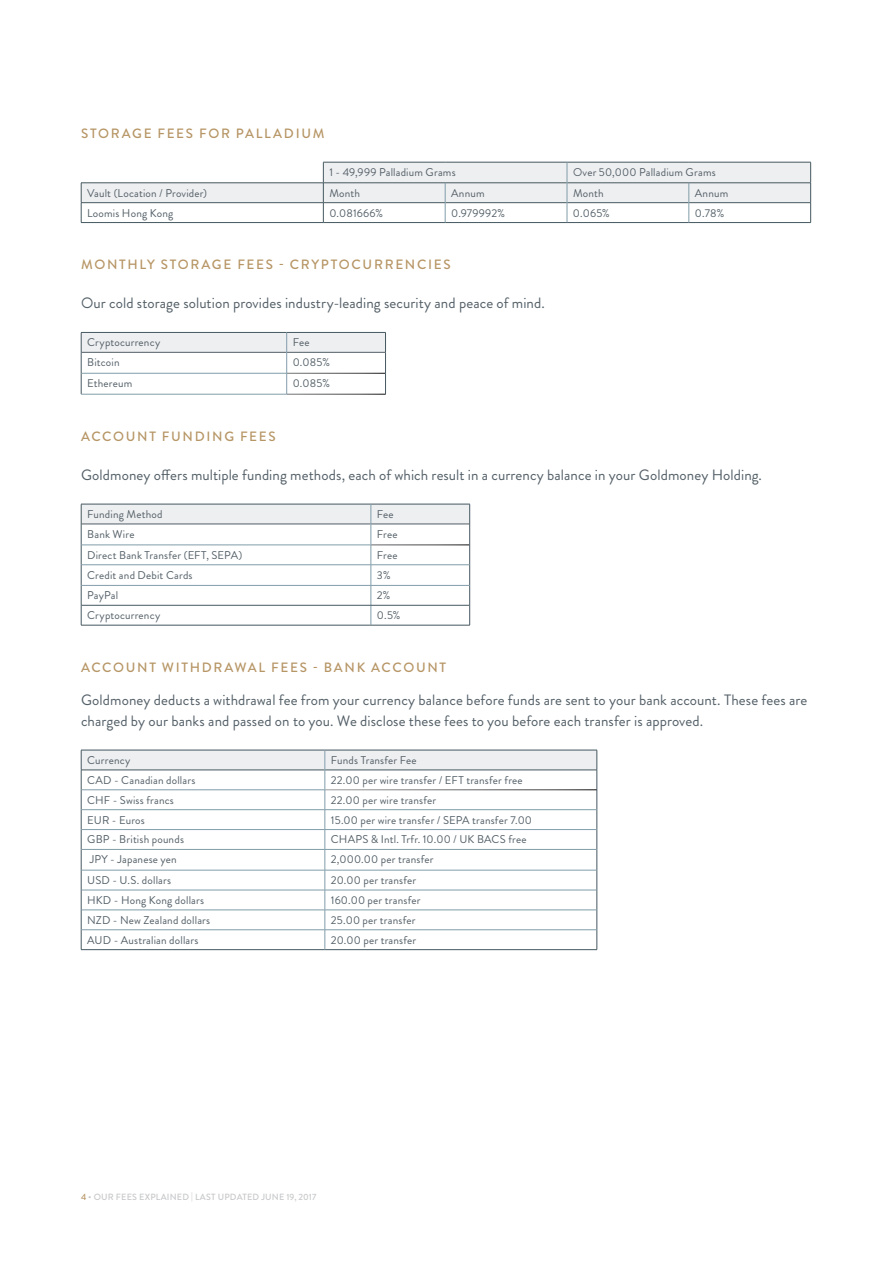
<style>
.page{position:relative;width:893px;height:1263px;background:#fff}
.page>*{position:absolute;margin:0;border:0;box-sizing:border-box;transform-origin:0 0}
.t1{font:15px/21px "Brandon Grotesque";letter-spacing:.005em;color:#535f67}
.t2{font:500 13.5px "Brandon Grotesque";letter-spacing:.125em;color:#b79666}
.t3{font:11.25px "Brandon Grotesque";letter-spacing:.015em;color:#535f67}
.t4{font:500 9px "Brandon Grotesque";letter-spacing:.02em;color:#c7c8ca}
.s1{color:#b79666}
</style>
<div class="page">
<hr style="left:323px;top:222px;width:122px;height:1px;background:#455860">
<hr style="left:445px;top:222px;width:122px;height:1px;background:#455860">
<hr style="left:567px;top:222px;width:122px;height:1px;background:#455860">
<hr style="left:689px;top:222px;width:122px;height:1px;background:#455860">
<hr style="left:81px;top:222px;width:242px;height:1px;background:#455860">
<svg style="left:81px;top:162px;width:730px;height:60px"></svg>
<hr style="left:81px;top:394px;width:206px;height:1px;background:#819da9">
<svg style="left:81px;top:332px;width:305px;height:62px"></svg>
<hr style="left:81px;top:625px;width:290px;height:1px;background:#455860">
<hr style="left:371px;top:625px;width:99px;height:1px;background:#455860">
<svg style="left:81px;top:504px;width:389px;height:121px"></svg>
<hr style="left:81px;top:605px;width:290px;height:1px;background:#455860">
<hr style="left:371px;top:605px;width:98px;height:1px;background:#455860">
<hr style="left:81px;top:949px;width:244px;height:1px;background:#455860">
<hr style="left:325px;top:949px;width:272px;height:1px;background:#455860">
<svg style="left:81px;top:750px;width:517px;height:199px"></svg>
<p class="t2" style="left:81px;top:124px;width:245px">STORAGE FEES FOR PALLADIUM</p>
<p class="t3" style="left:329px;top:164px;width:128px">1 - 49,999 Palladium Grams</p>
<p class="t3" style="left:573px;top:164px;width:144px">Over 50,000 Palladium Grams</p>
<p class="t3" style="left:87px;top:185px;width:121px">Vault (Location / Provider)</p>
<p class="t3" style="left:329px;top:185px;width:32px">Month</p>
<p class="t3" style="left:451px;top:185px;width:35px">Annum</p>
<p class="t3" style="left:573px;top:185px;width:32px">Month</p>
<p class="t3" style="left:695px;top:185px;width:35px">Annum</p>
<p class="t3" style="left:87px;top:205px;width:88px">Loomis Hong Kong</p>
<p class="t3" style="left:329px;top:205px;width:55px">0.081666%</p>
<p class="t3" style="left:451px;top:205px;width:56px">0.979992%</p>
<p class="t3" style="left:573px;top:205px;width:38px">0.065%</p>
<p class="t3" style="left:695px;top:205px;width:31px">0.78%</p>
<p class="t2" style="left:81px;top:255px;width:371px">MONTHLY STORAGE FEES - CRYPTOCURRENCIES</p>
<h1 class="t1" style="left:81px;top:293px;width:465px">Our cold storage solution provides industry-leading security and peace of mind.</h1>
<p class="t3" style="left:87px;top:335px;width:75px">Cryptocurrency</p>
<p class="t3" style="left:293px;top:335px;width:18px">Fee</p>
<p class="t3" style="left:87px;top:355px;width:34px">Bitcoin</p>
<p class="t3" style="left:293px;top:355px;width:39px">0.085%</p>
<p class="t3" style="left:87px;top:375px;width:47px">Ethereum</p>
<p class="t3" style="left:293px;top:375px;width:39px">0.085%</p>
<p class="t2" style="left:81px;top:427px;width:196px">ACCOUNT FUNDING FEES</p>
<h1 class="t1" style="left:81px;top:464px;width:682px">Goldmoney offers multiple funding methods, each of which result in a currency balance in your Goldmoney Holding.</h1>
<p class="t3" style="left:87px;top:506px;width:77px">Funding Method</p>
<p class="t3" style="left:377px;top:506px;width:18px">Fee</p>
<p class="t3" style="left:87px;top:526px;width:49px">Bank Wire</p>
<p class="t3" style="left:377px;top:526px;width:22px">Free</p>
<p class="t3" style="left:87px;top:547px;width:157px">Direct Bank Transfer (EFT, SEPA)</p>
<p class="t3" style="left:377px;top:547px;width:22px">Free</p>
<p class="t3" style="left:87px;top:567px;width:107px">Credit and Debit Cards</p>
<p class="t3" style="left:377px;top:567px;width:15px">3%</p>
<p class="t3" style="left:87px;top:588px;width:33px">PayPal</p>
<p class="t3" style="left:377px;top:588px;width:15px">2%</p>
<p class="t3" style="left:87px;top:607px;width:75px">Cryptocurrency</p>
<p class="t3" style="left:377px;top:607px;width:25px">0.5%</p>
<p class="t2" style="left:81px;top:658px;width:367px">ACCOUNT WITHDRAWAL FEES - BANK ACCOUNT</p>
<h1 class="t1" style="left:81px;top:689px;width:728px">Goldmoney deducts a withdrawal fee from your currency balance before funds are sent to your bank account. These fees are charged by our banks and passed on to you. We disclose these fees to you before each transfer is approved.</h1>
<p class="t3" style="left:87px;top:752px;width:45px">Currency</p>
<p class="t3" style="left:331px;top:752px;width:87px">Funds Transfer Fee</p>
<p class="t3" style="left:87px;top:772px;width:110px">CAD - Canadian dollars</p>
<p class="t3" style="left:331px;top:772px;width:193px">22.00 per wire transfer / EFT transfer free</p>
<p class="t3" style="left:87px;top:792px;width:88px">CHF - Swiss francs</p>
<p class="t3" style="left:331px;top:792px;width:107px">22.00 per wire transfer</p>
<p class="t3" style="left:87px;top:812px;width:59px">EUR - Euros</p>
<p class="t3" style="left:331px;top:812px;width:203px">15.00 per wire transfer / SEPA transfer 7.00</p>
<p class="t3" style="left:87px;top:832px;width:98px">GBP - British pounds</p>
<p class="t3" style="left:331px;top:832px;width:197px">CHAPS &amp; Intl. Trfr. 10.00 / UK BACS free</p>
<p class="t3" style="left:90px;top:852px;width:89px">JPY - Japanese yen</p>
<p class="t3" style="left:331px;top:852px;width:104px">2,000.00 per transfer</p>
<p class="t3" style="left:87px;top:872px;width:86px">USD - U.S. dollars</p>
<p class="t3" style="left:331px;top:872px;width:87px">20.00 per transfer</p>
<p class="t3" style="left:87px;top:892px;width:118px">HKD - Hong Kong dollars</p>
<p class="t3" style="left:331px;top:892px;width:91px">160.00 per transfer</p>
<p class="t3" style="left:87px;top:912px;width:125px">NZD - New Zealand dollars</p>
<p class="t3" style="left:331px;top:912px;width:86px">25.00 per transfer</p>
<p class="t3" style="left:87px;top:932px;width:113px">AUD - Australian dollars</p>
<p class="t3" style="left:331px;top:932px;width:87px">20.00 per transfer</p>
<p class="t4" style="left:81px;top:1191px;width:237px"><span class="s1">4</span> • OUR FEES EXPLAINED | LAST UPDATED JUNE 19, 2017</p>
</div>
